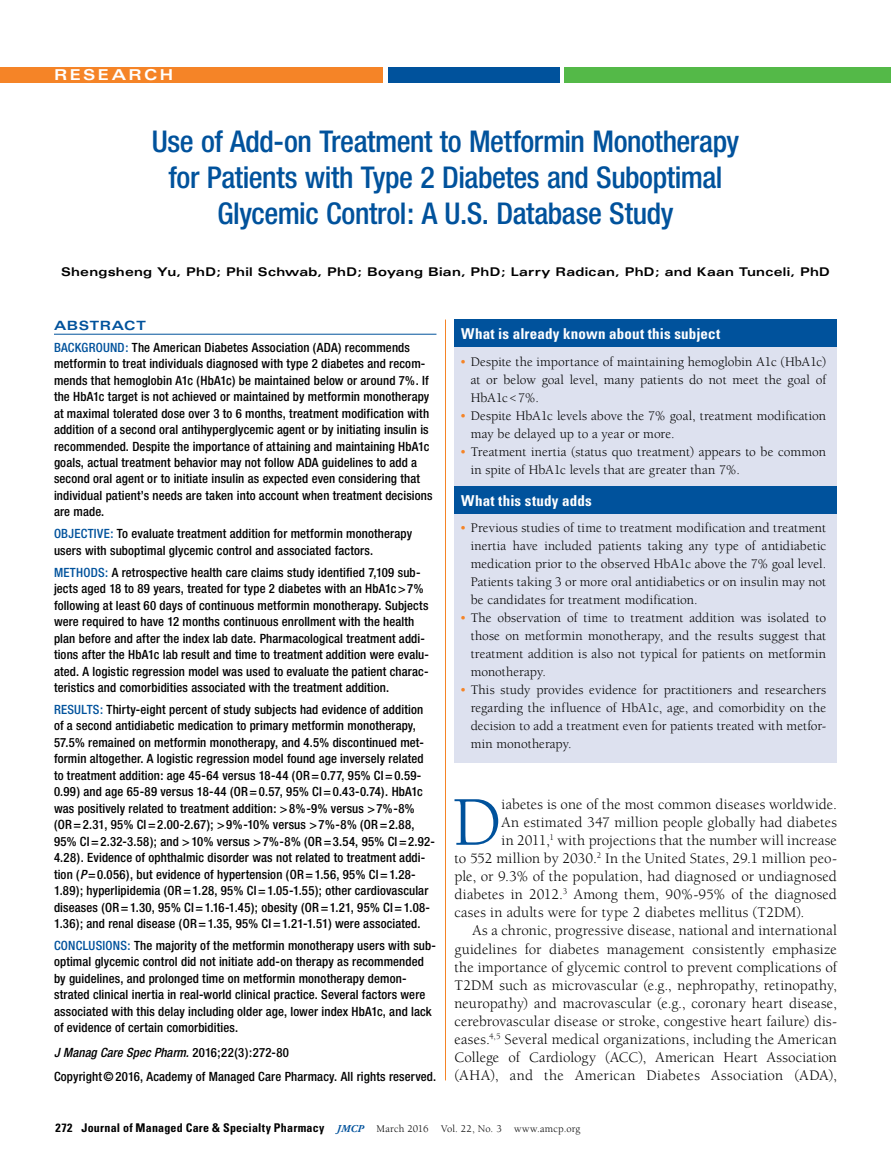
<style>
.page{position:relative;width:891px;height:1175px;background:#fff}
.page>*{position:absolute;margin:0;border:0;box-sizing:border-box;transform-origin:0 0}
.t1{font:71.7px "Berkeley Pro";color:#00529c}
.t2{font:500 condensed 30px/36px "Helvetica Neue";letter-spacing:-.015em;color:#00529c;text-align:center}
.t3{font:15px "Berkeley Pro";letter-spacing:.01em;color:#000}
.t4{font:700 condensed 15px "Univers";letter-spacing:.01em;color:#fff}
.t5{font:15px "Berkeley Pro";letter-spacing:.03em;color:#000}
.t6{font:700 expanded 15px "Univers";letter-spacing:.16em;color:#fff}
.t7{font:13.5px/18px "Berkeley Pro";color:#000;text-align:justify}
.t8{font:500 condensed 12.75px/16.5px "Helvetica Neue";letter-spacing:.01em;color:#000}
.t9{font:700 expanded 12.75px "Univers";letter-spacing:.045em;color:#00529c}
.t10{font:700 expanded 12px "Univers";letter-spacing:.02em;color:#000}
.t11{font:700 condensed 12px "Univers";letter-spacing:.015em;color:#000}
.s1{color:#00529c}
.s2{font-style:italic}
.s3{color:#f58427}
.s4{font-family:"Adobe Garamond Pro";font-style:italic;font-stretch:normal;font-size:10.5px;color:#00529c}
.s5{font-family:"Berkeley Pro";font-weight:400;font-stretch:normal;font-size:10.5px}
</style>
<div class="page">
<hr style="left:54px;top:334px;width:382px;height:1px;background:#00529c">
<hr style="left:445px;top:319px;width:1px;height:761px;background:#f58427">
<div style="left:0;top:67px;width:383px;height:15px;background:#f58427"></div>
<div style="left:388px;top:67px;width:172px;height:15px;background:#00529c"></div>
<div style="left:565px;top:67px;width:326px;height:16px;background:#54b948"></div>
<div style="left:455px;top:337px;width:382px;height:178px;background:#dde1ef"></div>
<div style="left:455px;top:319px;width:382px;height:28px;background:#00529c"></div>
<div style="left:455px;top:496px;width:382px;height:266px;background:#dde1ef"></div>
<div style="left:455px;top:486px;width:382px;height:27px;background:#00529c"></div>
<p class="t6" style="left:54px;top:66px;width:121px">RESEARCH</p>
<h2 class="t2" style="left:152px;top:123px;width:589px">Use of Add-on Treatment to Metformin Monotherapy for Patients with Type 2 Diabetes and Suboptimal<br>Glycemic Control: A U.S. Database Study</h2>
<p class="t10" style="left:61px;top:265px;width:770px">Shengsheng Yu, PhD; Phil Schwab, PhD; Boyang Bian, PhD; Larry Radican, PhD; and Kaan Tunceli, PhD</p>
<p class="t9" style="left:54px;top:318px;width:93px">ABSTRACT</p>
<p class="t8" style="left:54px;top:339px;width:380px"><span class="s1">BACKGROUND:</span> The American Diabetes Association (ADA) recommends metformin to treat individuals diagnosed with type 2 diabetes and recom&shy;mends that hemoglobin A1c (HbA1c) be maintained below or around 7%. If the HbA1c target is not achieved or maintained by metformin monotherapy at maximal tolerated dose over 3 to 6 months, treatment modification with addition of a second oral antihyperglycemic agent or by initiating insulin is recommended. Despite the importance of attaining and maintaining HbA1c goals, actual treatment behavior may not follow ADA guidelines to add a second oral agent or to initiate insulin as expected even considering that individual patient’s needs are taken into account when treatment decisions are made.</p>
<p class="t8" style="left:54px;top:525px;width:360px"><span class="s1">OBJECTIVE:</span> To evaluate treatment addition for metformin monotherapy users with suboptimal glycemic control and associated factors.</p>
<p class="t8" style="left:54px;top:563px;width:377px"><span class="s1">METHODS:</span> A retrospective health care claims study identified 7,109 sub&shy;jects aged 18 to 89 years, treated for type 2 diabetes with an HbA1c&gt;7% following at least 60 days of continuous metformin monotherapy. Subjects were required to have 12 months continuous enrollment with the health plan before and after the index lab date. Pharmacological treatment addi&shy;tions after the HbA1c lab result and time to treatment addition were evalu&shy;ated. A logistic regression model was used to evaluate the patient charac&shy;teristics and comorbidities associated with the treatment addition.</p>
<p class="t8" style="left:54px;top:701px;width:382px"><span class="s1">RESULTS:</span> Thirty-eight percent of study subjects had evidence of addition of a second antidiabetic medication to primary metformin monotherapy, 57.5% remained on metformin monotherapy, and 4.5% discontinued met&shy;formin altogether. A logistic regression model found age inversely related to treatment addition: age 45-64 versus 18-44 (OR=0.77, 95% CI=0.59- 0.99) and age 65-89 versus 18-44 (OR=0.57, 95% CI=0.43-0.74). HbA1c was positively related to treatment addition: &gt;8%-9% versus &gt;7%-8% (OR=2.31, 95% CI=2.00-2.67); &gt;9%-10% versus &gt;7%-8% (OR=2.88, 95% CI=2.32-3.58); and &gt;10% versus &gt;7%-8% (OR=3.54, 95% CI=2.92- 4.28). Evidence of ophthalmic disorder was not related to treatment addi&shy;tion (<span class="s2">P</span>=0.056), but evidence of hypertension (OR=1.56, 95% CI=1.28- 1.89); hyperlipidemia (OR=1.28, 95% CI=1.05-1.55); other cardiovascular diseases (OR=1.30, 95% CI=1.16-1.45); obesity (OR=1.21, 95% CI=1.08- 1.36); and renal disease (OR=1.35, 95% CI=1.21-1.51) were associated.</p>
<p class="t8" style="left:54px;top:937px;width:384px"><span class="s1">CONCLUSIONS:</span> The majority of the metformin monotherapy users with sub&shy;optimal glycemic control did not initiate add-on therapy as recommended by guidelines, and prolonged time on metformin monotherapy demon&shy;strated clinical inertia in real-world clinical practice. Several factors were associated with this delay including older age, lower index HbA1c, and lack of evidence of certain comorbidities.</p>
<p class="t8" style="left:54px;top:1039px;width:384px;line-height:24.2px"><span class="s2">J Manag Care Spec Pharm.</span> 2016;22(3):272-80<br>Copyright©2016, Academy of Managed Care Pharmacy. All rights reserved.</p>
<p class="t4" style="left:461px;top:325px;width:261px">What is already known about this subject</p>
<p class="t7" style="left:471px;top:353px;width:357px;text-indent:-11px"><span class="s3">•</span> Despite the importance of maintaining hemoglobin A1c (HbA1c) at or below goal level, many patients do not meet the goal of HbA1c&lt;7%.</p>
<p class="t7" style="left:471px;top:407px;width:357px;text-indent:-11px"><span class="s3">•</span> Despite HbA1c levels above the 7% goal, treatment modification may be delayed up to a year or more.</p>
<p class="t7" style="left:471px;top:443px;width:357px;text-indent:-11px"><span class="s3">•</span> Treatment inertia (status quo treatment) appears to be common in spite of HbA1c levels that are greater than 7%.</p>
<p class="t4" style="left:461px;top:491px;width:132px">What this study adds</p>
<p class="t7" style="left:471px;top:518px;width:357px;text-indent:-11px"><span class="s3">•</span> Previous studies of time to treatment modification and treatment inertia have included patients taking any type of antidiabetic medication prior to the observed HbA1c above the 7% goal level.<br>Patients taking 3 or more oral antidiabetics or on insulin may not be candidates for treatment modification.</p>
<p class="t7" style="left:471px;top:608px;width:357px;text-indent:-11px"><span class="s3">•</span> The observation of time to treatment addition was isolated to those on metformin monotherapy, and the results suggest that treatment addition is also not typical for patients on metformin monotherapy.</p>
<p class="t7" style="left:471px;top:680px;width:357px;text-indent:-11px"><span class="s3">•</span> This study provides evidence for practitioners and researchers regarding the influence of HbA1c, age, and comorbidity on the decision to add a treatment even for patients treated with metfor&shy;min monotherapy.</p>
<h1 class="t1" style="left:452px;top:782px;width:51px">D</h1>
<p class="t3" style="left:502px;top:795px;width:337px">iabetes is one of the most common diseases worldwide.</p>
<p class="t3" style="left:502px;top:813px;width:337px">An estimated 347 million people globally had diabetes</p>
<p class="t3" style="left:502px;top:831px;width:337px">in 2011,<sup>1</sup> with projections that the number will increase</p>
<p class="t3" style="left:455px;top:850px;width:384px">to 552 million by 2030.<sup>2</sup> In the United States, 29.1 million peo-</p>
<p class="t3" style="left:455px;top:868px;width:384px">ple, or 9.3% of the population, had diagnosed or undiagnosed</p>
<p class="t3" style="left:455px;top:886px;width:384px">diabetes in 2012.<sup>3</sup> Among them, 90%-95% of the diagnosed</p>
<p class="t3" style="left:455px;top:904px;width:352px">cases in adults were for type 2 diabetes mellitus (T2DM).</p>
<p class="t3" style="left:473px;top:922px;width:366px">As a chronic, progressive disease, national and international</p>
<p class="t3" style="left:455px;top:940px;width:384px">guidelines for diabetes management consistently emphasize</p>
<p class="t3" style="left:455px;top:958px;width:384px">the importance of glycemic control to prevent complications of</p>
<p class="t3" style="left:455px;top:976px;width:384px">T2DM such as microvascular (e.g., nephropathy, retinopathy,</p>
<p class="t3" style="left:455px;top:995px;width:384px">neuropathy) and macrovascular (e.g., coronary heart disease,</p>
<p class="t3" style="left:455px;top:1013px;width:384px">cerebrovascular disease or stroke, congestive heart failure) dis-</p>
<p class="t3" style="left:455px;top:1031px;width:384px">eases.<sup>4,5</sup> Several medical organizations, including the American</p>
<p class="t3" style="left:455px;top:1049px;width:384px">College of Cardiology (ACC), American Heart Association</p>
<p class="t5" style="left:455px;top:1067px;width:384px">(AHA), and the American Diabetes Association (ADA),</p>
<p class="t11" style="left:56px;top:1120px;width:526px">272 Journal of Managed Care &amp; Specialty Pharmacy <span class="s4">JMCP</span> <span class="s5">March 2016 Vol. 22, No. 3 www.amcp.org</span></p>
</div>
